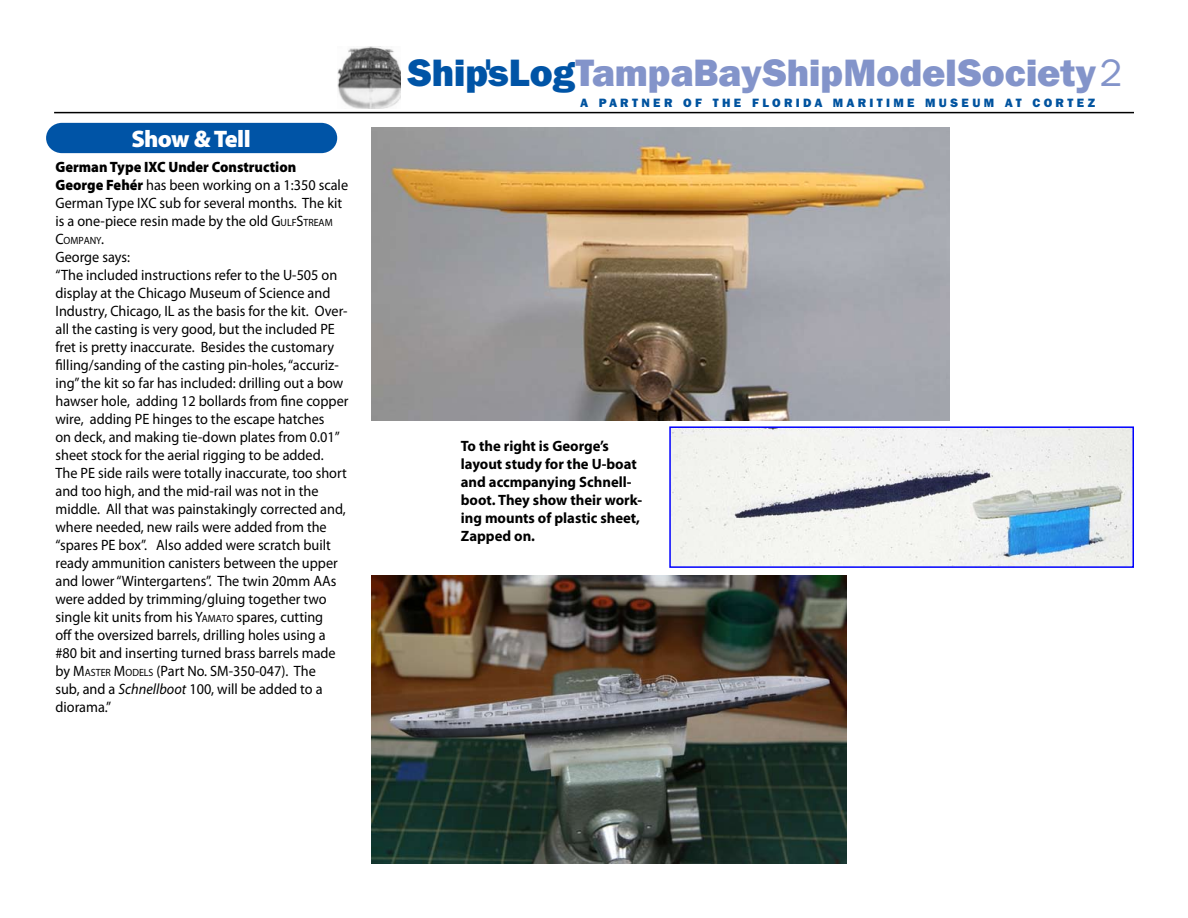
<style>
.page{position:relative;width:1188px;height:918px;background:#fff}
.page>*{position:absolute;margin:0;border:0;box-sizing:border-box;transform-origin:0 0}
.t1{font:800 37.95px "Franklin Gothic IT Cby BT";color:#8394ca}
.t2{font:900 24px "Myriad Pro";letter-spacing:-.03em;color:#fff}
.t3{font:15px/18px "Myriad Pro";color:#000;scale:.95 1}
.t4{font:700 15px/18px "Myriad Pro";color:#000}
.t5{font:800 12px "Franklin Gothic IT Cby BT";letter-spacing:.28em;color:#00539f}
.t6{font:10.5px "Myriad Pro";color:#000;scale:.95 1}
.s1{font-weight:900}
.s2{font-style:inherit}
.s3{font-size:10.5px}
.s4{font-size:15px}
.s5{font-style:italic}
.s6{color:#0054a6}
.s7{font-weight:400}
</style>
<div class="page">
<hr style="left:54px;top:112px;width:1080px;height:1px;background:#000">
<img style="left:337px;top:47px;width:64px;height:61px">
<div style="left:46px;top:123px;width:291px;height:30px;background:#0054a6"></div>
<img style="left:371px;top:575px;width:476px;height:289px">
<img style="left:371px;top:127px;width:578px;height:293px">
<img style="left:672px;top:429px;width:459px;height:136px">
<div style="left:669px;top:426px;width:465px;height:142px;border:2px solid #00f"></div>
<h2 class="t2" style="left:131px;top:123px;width:121px">Show &amp; Tell</h2>
<p class="t3" style="left:56px;top:158px;width:310px"><span class="s1">German Type IXC Under Construction<br>George Fehér</span> has been working on a 1:350 scale German Type IXC sub for several months. The kit is a one-piece resin made by the old <span class="s2">G</span><span class="s3">ULF</span><span class="s2">S</span><span class="s3">TREAM</span></p>
<p class="t6" style="left:55px;top:234px;width:53px"><span class="s4">C</span>OMPANY<span class="s4">.</span></p>
<p class="t3" style="left:55px;top:248px;width:310px">George says:<br>“The included instructions refer to the U-505 on display at the Chicago Museum of Science and Industry, Chicago, IL as the basis for the kit. Over&shy;all the casting is very good, but the included PE fret is pretty inaccurate. Besides the customary filling/sanding of the casting pin-holes, “accuriz&shy;ing” the kit so far has included: drilling out a bow hawser hole, adding 12 bollards from fine copper wire, adding PE hinges to the escape hatches<br>on deck, and making tie-down plates from 0.01” sheet stock for the aerial rigging to be added.<br>The PE side rails were totally inaccurate, too short and too high, and the mid-rail was not in the middle. All that was painstakingly corrected and, where needed, new rails were added from the “spares PE box”. Also added were scratch built ready ammunition canisters between the upper and lower “Wintergartens”. The twin 20mm AAs were added by trimming/gluing together two single kit units from his <span class="s2">Y</span><span class="s3">AMATO</span> spares, cutting<br>off the oversized barrels, drilling holes using a #80 bit and inserting turned brass barrels made by <span class="s2">M</span><span class="s3">ASTER</span> <span class="s2">M</span> <span class="s3">ODELS</span> (Part No. SM-350-047). The<br>sub, and a <span class="s5">Schnellboot</span> 100, will be added to a diorama.”</p>
<h1 class="t1" style="left:407px;top:49px;width:717px"><span class="s6">Ship'sLog</span>TampaBayShipModelSociety<span class="s7">2</span></h1>
<p class="t5" style="left:581px;top:95px;width:516px">A PARTNER OF THE FLORIDA MARITIME MUSEUM AT CORTEZ</p>
<p class="t4" style="left:461px;top:436px;width:183px">To the right is George’s layout study for the U-boat and accmpanying Schnell&shy;boot. They show their work&shy;ing mounts of plastic sheet,<br>Zapped on.</p>
</div>
